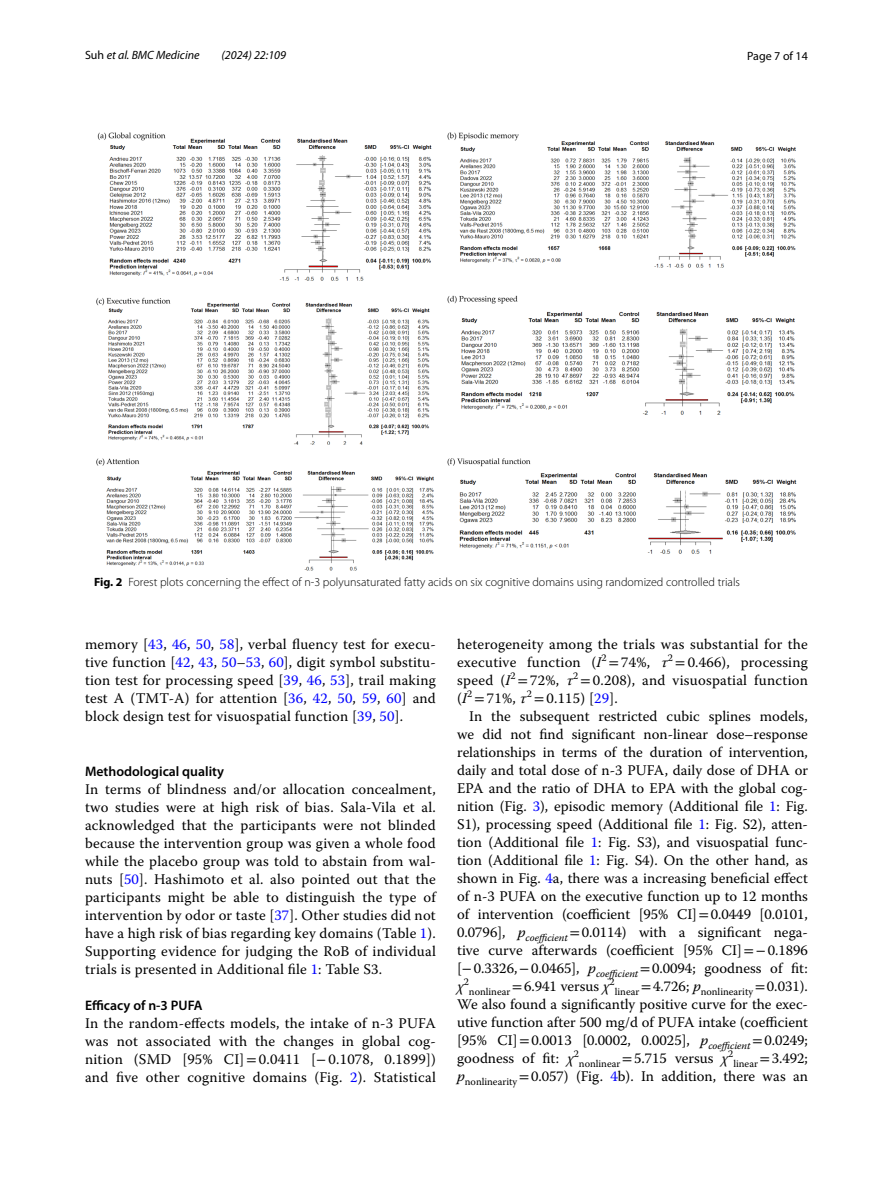
<style>
.page{position:relative;width:893px;height:1187px;background:#fff}
.page>*{position:absolute;margin:0;border:0;box-sizing:border-box;transform-origin:0 0}
.t1{font:14.7px/18px "Warnock Pro";letter-spacing:.015em;color:#000;text-align:justify}
.t2{font:600 13.8px "Myriad Pro";color:#000}
.t3{font:300 12px "Myriad Pro";color:#000}
.t4{font:italic 12px "Myriad Pro";color:#000}
.t5{font:12px "Myriad Pro";color:#000}
.t6{font:10.35px "Warnock Pro";color:#000}
.s1{font-style:normal}
.s2{font-weight:700}
.s3{color:#00f}
.s4{font-family:"STIX"}
.s5{font-style:italic}
</style>
<div class="page">
<img style="left:96px;top:133px;width:701px;height:437px">
<p class="t4" style="left:85px;top:48px;width:116px"><span class="s1">Suh</span> et al. BMC Medicine</p>
<p class="t4" style="left:221px;top:48px;width:66px">(2024) 22:109</p>
<p class="t5" style="left:747px;top:48px;width:62px">Page 7 of 14</p>
<p class="t3" style="left:94px;top:575px;width:647px"><span class="s2">Fig. 2</span> Forest plots concerning the effect of n-3 polyunsaturated fatty acids on six cognitive domains using randomized controlled trials</p>
<p class="t1" style="left:85px;top:635px;width:352px">memory [<span class="s3">43</span>, <span class="s3">46</span>, <span class="s3">50</span>, <span class="s3">58</span>], verbal fluency test for execu&shy;tive function [<span class="s3">42</span>, <span class="s3">43</span>, <span class="s3">50</span>–<span class="s3">53</span>, <span class="s3">60</span>], digit symbol substitu&shy;tion test for processing speed [<span class="s3">39</span>, <span class="s3">46</span>, <span class="s3">53</span>], trail making test A (TMT-A) for attention [<span class="s3">36</span>, <span class="s3">42</span>, <span class="s3">50</span>, <span class="s3">59</span>, <span class="s3">60</span>] and block design test for visuospatial function [<span class="s3">39</span>, <span class="s3">50</span>].</p>
<p class="t2" style="left:85px;top:762px;width:141px">Methodological quality</p>
<p class="t1" style="left:85px;top:779px;width:352px">In terms of blindness and/or allocation concealment, two studies were at high risk of bias. Sala-Vila et al. acknowledged that the participants were not blinded because the intervention group was given a whole food while the placebo group was told to abstain from wal&shy;nuts [<span class="s3">50</span>]. Hashimoto et al. also pointed out that the participants might be able to distinguish the type of intervention by odor or taste [<span class="s3">37</span>]. Other studies did not have a high risk of bias regarding key domains (Table <span class="s3">1</span>).<br>Supporting evidence for judging the RoB of individual trials is presented in Additional file <span class="s3">1</span>: Table S3.</p>
<p class="t2" style="left:85px;top:996px;width:119px">Efficacy of n‑3 PUFA</p>
<p class="t1" style="left:85px;top:1013px;width:352px">In the random-effects models, the intake of n-3 PUFA was not associated with the changes in global cog&shy;nition (SMD [95% CI]<span class="s4">=</span>0.0411 [<span class="s4">−</span>0.1078, 0.1899]) and five other cognitive domains (Fig. <span class="s3">2</span>). Statistical</p>
<p class="t1" style="left:457px;top:635px;width:352px">heterogeneity among the trials was substantial for the executive function (<span class="s5">I</span><sup>2</sup> <span class="s4">=</span>74%, <span class="s5">τ</span><sup>2</sup> <span class="s4">=</span>0.466), processing speed (<span class="s5">I</span><sup>2</sup> <span class="s4">=</span>72%, <span class="s5">τ</span><sup>2</sup> <span class="s4">=</span>0.208), and visuospatial function (<span class="s5">I</span><sup>2</sup> <span class="s4">=</span>71%, <span class="s5">τ</span><sup>2</sup> <span class="s4">=</span>0.115) [<span class="s3">29</span>].</p>
<p class="t1" style="left:457px;top:707px;width:352px;text-indent:12px">In the subsequent restricted cubic splines models, we did not find significant non-linear dose–response relationships in terms of the duration of intervention, daily and total dose of n-3 PUFA, daily dose of DHA or EPA and the ratio of DHA to EPA with the global cog&shy;nition (Fig. <span class="s3">3</span>), episodic memory (Additional file <span class="s3">1</span>: Fig.<br>S1), processing speed (Additional file <span class="s3">1</span>: Fig. S2), atten&shy;tion (Additional file <span class="s3">1</span>: Fig. S3), and visuospatial func&shy;tion (Additional file <span class="s3">1</span>: Fig. S4). On the other hand, as shown in Fig. <span class="s3">4</span>a, there was a increasing beneficial effect of n-3 PUFA on the executive function up to 12 months of intervention (coefficient [95% CI]<span class="s4">=</span>0.0449 [0.0101, 0.0796], <span class="s5">p</span><sub>coefficient</sub> <span class="s4">=</span>0.0114) with a significant nega&shy;tive curve afterwards (coefficient [95% CI]<span class="s4">=−</span>0.1896 [<span class="s4">−</span>0.3326,<span class="s4">−</span>0.0465], <span class="s5">p</span><sub>coefficient</sub> <span class="s4">=</span>0.0094; goodness of fit:</p>
<p class="t6" style="left:457px;top:985px;width:352px"><sup>χ</sup>2nonlinear <sup>=</sup><sup>6.941</sup> <sup>versus</sup> <sup>χ</sup>2linear <sup>=</sup><sup>4.726;</sup> <sup>p</sup>nonlinearity <sup>=</sup><sup>0.031).</sup></p>
<p class="t1" style="left:457px;top:995px;width:352px">We also found a significantly positive curve for the exec&shy;utive function after 500 mg/d of PUFA intake (coefficient [95% CI]<span class="s4">=</span>0.0013 [0.0002, 0.0025], <span class="s5">p</span><sub>coefficient</sub> <span class="s4">=</span>0.0249; goodness of fit: <span class="s5">χ</span><sup>2</sup><sub>nonlinear</sub> <span class="s4">=</span>5.715 versus <span class="s5">χ</span><sup>2</sup></p>
<p class="t6" style="left:733px;top:1057px;width:76px">linear <sup>=</sup><sup>3.492;</sup></p>
<p class="t1" style="left:457px;top:1067px;width:352px"><span class="s5">p</span><sub>nonlinearity</sub> <span class="s4">=</span>0.057) (Fig. <span class="s3">4</span>b). In addition, there was an</p>
</div>
